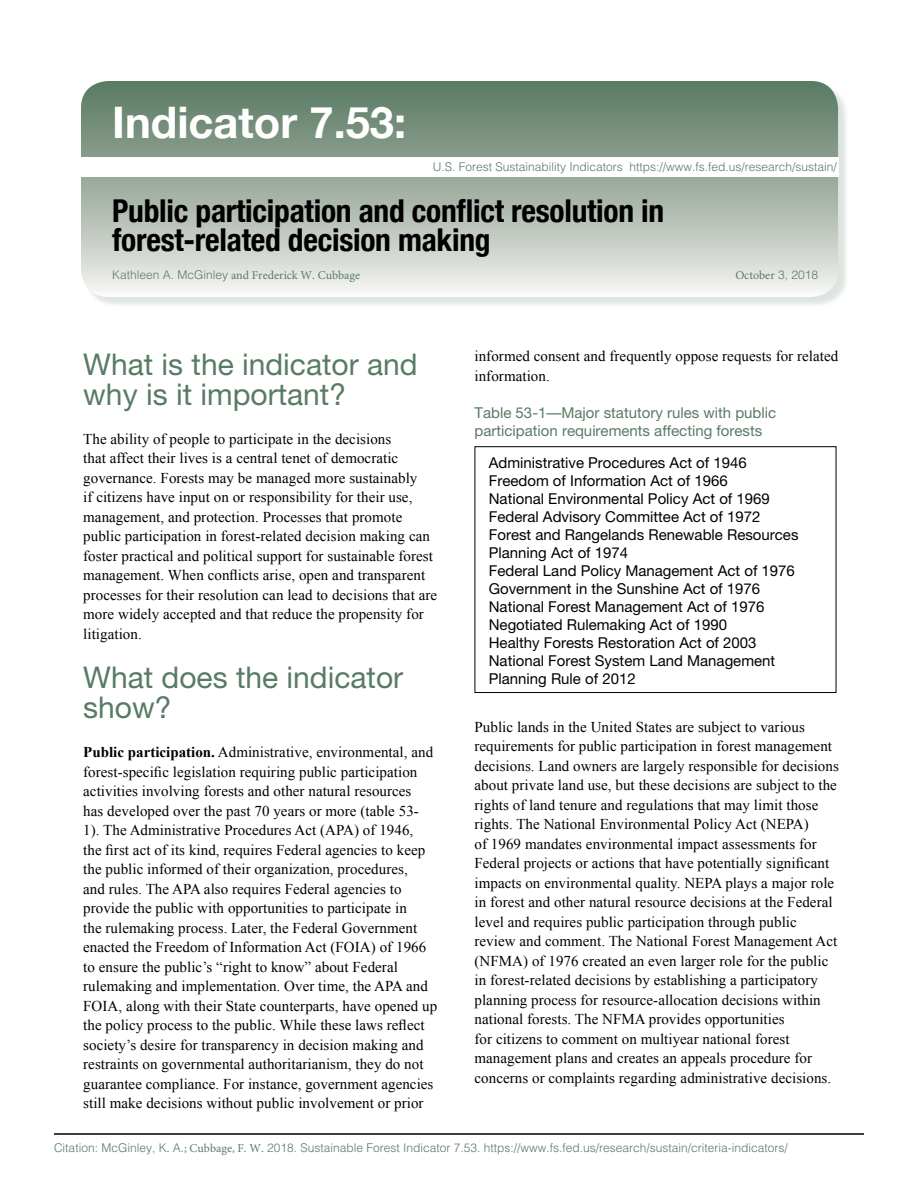
<style>
.page{position:relative;width:918px;height:1188px;background:#fff}
.page>*{position:absolute;margin:0;border:0;box-sizing:border-box;transform-origin:0 0}
.t1{font:700 43.5px "Helvetica Neue";color:#fff}
.t2{font:700 condensed 31.5px/28.8px "Helvetica Neue";letter-spacing:-.01em;color:#000}
.t3{font:30px/30px "Helvetica Neue";color:#587b64}
.t4{font:15px/19.5px "Times New Roman";letter-spacing:.005em;color:#000}
.t5{font:15px/18px "Helvetica Neue";color:#000}
.t6{font:15px/18px "Helvetica Neue";color:#587b64}
.t7{font:300 12px "Helvetica";color:#587b64}
.t8{font:12px "Minion Pro";color:#587b64}
.s1{font-family:"Helvetica";font-weight:300}
.s2{font-weight:700}
.s3{font-family:"Minion Pro";font-weight:400}
</style>
<div class="page">
<hr style="left:54px;top:1133px;width:810px;height:2px;background:#000">
<div style="left:83px;top:83px;width:766px;height:225px;background:#587b64;opacity:.2"></div>
<svg style="left:81px;top:81px;width:757px;height:216px"></svg>
<div style="left:80px;top:158px;width:759px;height:19px;background:#fff"></div>
<div style="left:475px;top:446px;width:361px;height:247px;border:1px solid #000"></div>
<h1 class="t1" style="left:112px;top:96px;width:296px">Indicator 7.53:</h1>
<p class="t7" style="left:433px;top:159px;width:406px">U.S. Forest Sustainability Indicators https://www.fs.fed.us/research/sustain/</p>
<h2 class="t2" style="left:112px;top:196px;width:554px">Public participation and conflict resolution in forest-related decision making</h2>
<p class="t8" style="left:112px;top:268px;width:250px"><span class="s1">Kathleen A. McGinley</span> and Frederick W. Cubbage</p>
<p class="t8" style="left:735px;top:268px;width:84px">October <span class="s1">3, 2018</span></p>
<h3 class="t3" style="left:83px;top:349px;width:336px">What is the indicator and why is it important?</h3>
<p class="t4" style="left:83px;top:429px;width:355px">The ability of people to participate in the decisions<br>that affect their lives is a central tenet of democratic governance. Forests may be managed more sustainably<br>if citizens have input on or responsibility for their use, management, and protection. Processes that promote public participation in forest-related decision making can foster practical and political support for sustainable forest management. When conflicts arise, open and transparent processes for their resolution can lead to decisions that are more widely accepted and that reduce the propensity for litigation.</p>
<h3 class="t3" style="left:83px;top:662px;width:322px">What does the indicator show?</h3>
<p class="t4" style="left:83px;top:742px;width:356px"><span class="s2">Public participation.</span> Administrative, environmental, and forest-specific legislation requiring public participation activities involving forests and other natural resources<br>has developed over the past 70 years or more (table 53- 1). The Administrative Procedures Act (APA) of 1946,<br>the first act of its kind, requires Federal agencies to keep the public informed of their organization, procedures,<br>and rules. The APA also requires Federal agencies to provide the public with opportunities to participate in<br>the rulemaking process. Later, the Federal Government enacted the Freedom of Information Act (FOIA) of 1966 to ensure the public’s “right to know” about Federal rulemaking and implementation. Over time, the APA and FOIA, along with their State counterparts, have opened up the policy process to the public. While these laws reflect society’s desire for transparency in decision making and restraints on governmental authoritarianism, they do not guarantee compliance. For instance, government agencies still make decisions without public involvement or prior</p>
<p class="t4" style="left:475px;top:346px;width:365px">informed consent and frequently oppose requests for related information.</p>
<p class="t6" style="left:475px;top:404px;width:303px">Table 53-1—Major statutory rules with public participation requirements affecting forests</p>
<p class="t5" style="left:489px;top:453px;width:311px">Administrative Procedures Act of 1946<br>Freedom of Information Act of 1966<br>National Environmental Policy Act of 1969<br>Federal Advisory Committee Act of 1972<br>Forest and Rangelands Renewable Resources Planning Act of 1974<br>Federal Land Policy Management Act of 1976<br>Government in the Sunshine Act of 1976<br>National Forest Management Act of 1976<br>Negotiated Rulemaking Act of 1990<br>Healthy Forests Restoration Act of 2003<br>National Forest System Land Management Planning Rule of 2012</p>
<p class="t4" style="left:475px;top:717px;width:366px">Public lands in the United States are subject to various requirements for public participation in forest management decisions. Land owners are largely responsible for decisions about private land use, but these decisions are subject to the rights of land tenure and regulations that may limit those rights. The National Environmental Policy Act (NEPA)<br>of 1969 mandates environmental impact assessments for Federal projects or actions that have potentially significant impacts on environmental quality. NEPA plays a major role in forest and other natural resource decisions at the Federal level and requires public participation through public review and comment. The National Forest Management Act (NFMA) of 1976 created an even larger role for the public in forest-related decisions by establishing a participatory planning process for resource-allocation decisions within national forests. The NFMA provides opportunities<br>for citizens to comment on multiyear national forest management plans and creates an appeals procedure for concerns or complaints regarding administrative decisions.</p>
<p class="t7" style="left:54px;top:1141px;width:735px">Citation: McGinley, K<span class="s3">.</span> A.<span class="s3">; Cubbage, F. W.</span> 2018. Sustainable Forest Indicator 7.53. https://www.fs.fed.us/research/sustain/criteria-indicators/</p>
</div>
